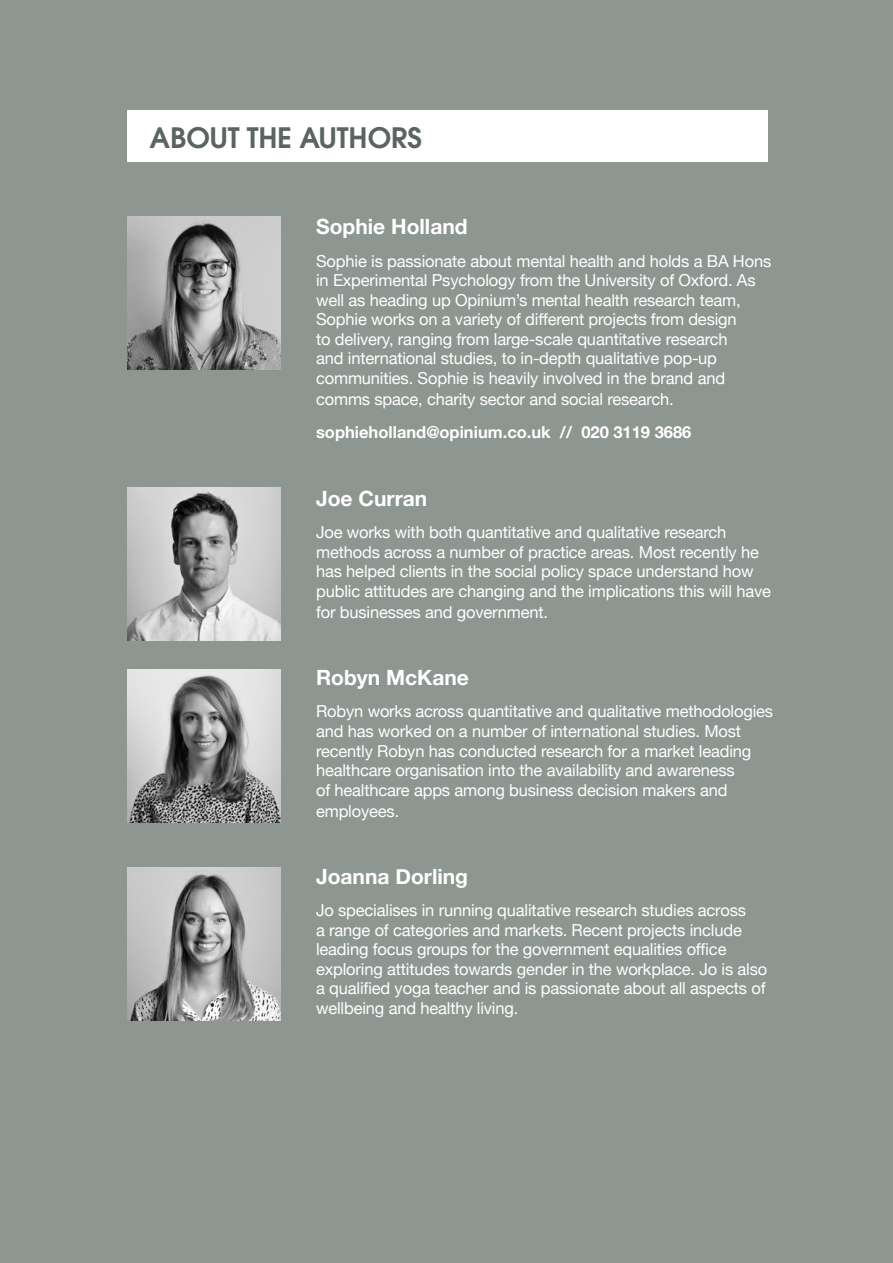
<style>
.page{position:relative;width:893px;height:1263px;background:#8d9691}
.page>*{position:absolute;margin:0;border:0;box-sizing:border-box;transform-origin:0 0}
.t1{font:600 28.05px "Avant Garde";color:#5b645f}
.t2{font:700 21px "Helvetica Neue";color:#fff}
.t3{font:16.5px/19.5px "Helvetica Neue";letter-spacing:-.01em;color:#fff}
.t4{font:700 16.5px "Helvetica Neue";color:#fff}
</style>
<div class="page">
<div style="left:127px;top:111px;width:641px;height:51px;background:#fff"></div>
<img style="left:128px;top:216px;width:153px;height:153px">
<img style="left:128px;top:487px;width:153px;height:154px">
<img style="left:128px;top:669px;width:153px;height:153px">
<img style="left:128px;top:867px;width:153px;height:153px">
<h1 class="t1" style="left:149px;top:119px;width:274px">ABOUT THE AUTHORS</h1>
<p class="t2" style="left:316px;top:210px;width:153px">Sophie Holland</p>
<p class="t3" style="left:316px;top:252px;width:457px">Sophie is passionate about mental health and holds a BA Hons in Experimental Psychology from the University of Oxford. As well as heading up Opinium’s mental health research team, Sophie works on a variety of different projects from design<br>to delivery, ranging from large-scale quantitative research<br>and international studies, to in-depth qualitative pop-up communities. Sophie is heavily involved in the brand and</p>
<p class="t3" style="left:316px;top:390px;width:359px">comms space, charity sector and social research.</p>
<p class="t4" style="left:316px;top:420px;width:377px">sophieholland@opinium.co.uk // 020 3119 3686</p>
<p class="t2" style="left:316px;top:482px;width:113px">Joe Curran</p>
<p class="t3" style="left:316px;top:523px;width:456px">Joe works with both quantitative and qualitative research methods across a number of practice areas. Most recently he has helped clients in the social policy space understand how public attitudes are changing and the implications this will have</p>
<p class="t3" style="left:316px;top:603px;width:234px">for businesses and government.</p>
<p class="t2" style="left:316px;top:661px;width:154px">Robyn McKane</p>
<p class="t3" style="left:316px;top:703px;width:459px">Robyn works across quantitative and qualitative methodologies and has worked on a number of international studies. Most recently Robyn has conducted research for a market leading healthcare organisation into the availability and awareness<br>of healthcare apps among business decision makers and</p>
<p class="t3" style="left:316px;top:802px;width:85px">employees.</p>
<p class="t2" style="left:316px;top:860px;width:154px">Joanna Dorling</p>
<p class="t3" style="left:316px;top:901px;width:453px">Jo specialises in running qualitative research studies across<br>a range of categories and markets. Recent projects include leading focus groups for the government equalities office exploring attitudes towards gender in the workplace. Jo is also a qualified yoga teacher and is passionate about all aspects of wellbeing and healthy living.</p>
</div>
